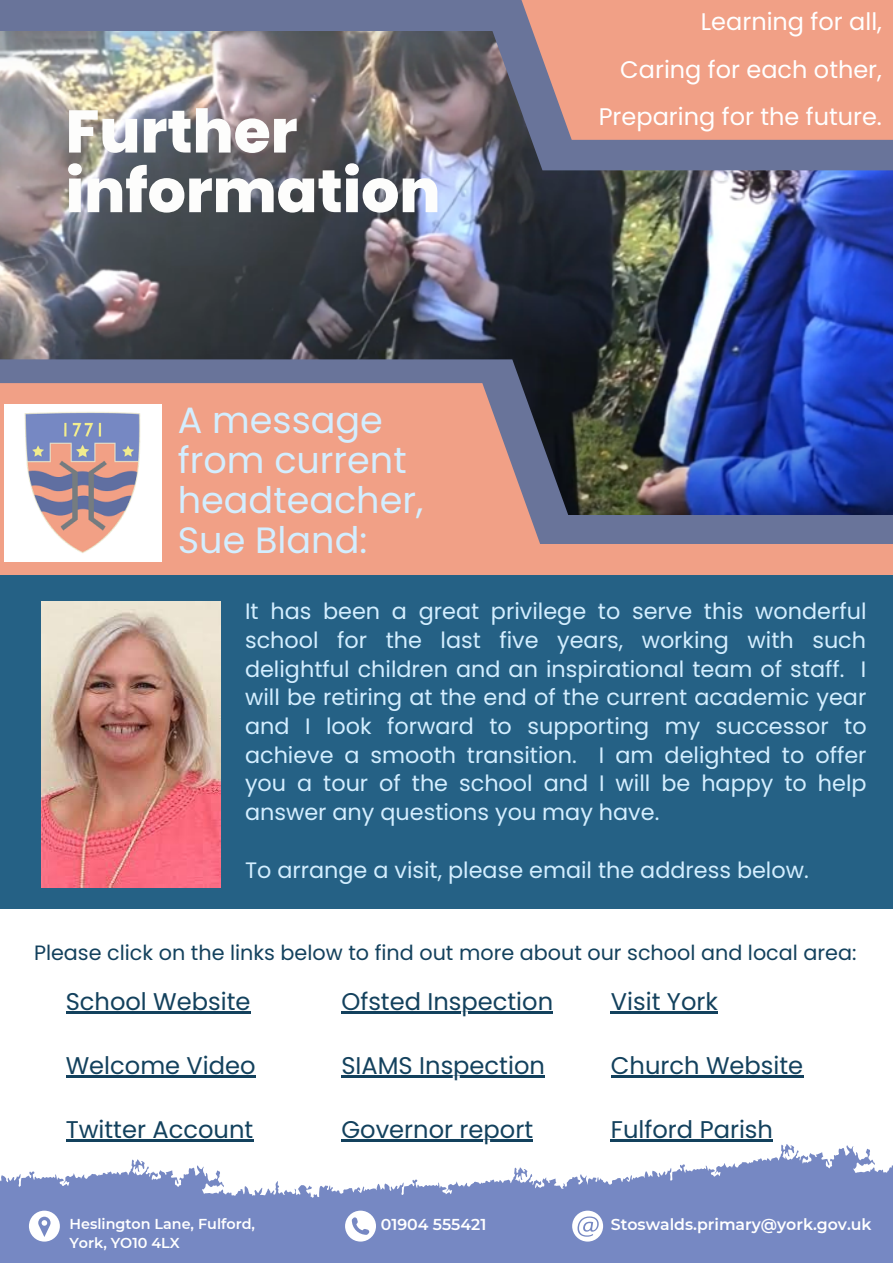
<style>
.page{position:relative;width:893px;height:1263px;background:#fff}
.page>*{position:absolute;margin:0;border:0;box-sizing:border-box;transform-origin:0 0}
.t1{font:800 60px/59.6px "Poppins";color:#fdfdfc}
.t2{font:36.6px/39.9px "Poppins";color:#d3eeff}
.t3{font:24.15px "Poppins";color:#13415d}
.t4{font:24px/47.2px "Poppins";color:#fff;text-align:right}
.t5{font:22.35px/28.7px "Poppins";color:#d3eeff;text-align:justify}
.t6{font:20.7px "Poppins";color:#13415d}
.t7{font:600 15.75px "Montserrat";color:#fff}
.t8{font:600 14.33px "Montserrat";color:#fff}
</style>
<div class="page">
<img style="left:0;top:31px;width:893px;height:484px">
<div style="left:0;top:0;width:574px;height:31px;background:#69749a"></div>
<div style="left:345px;top:515px;width:548px;height:31px;background:#69749a"></div>
<div style="left:0;top:544px;width:893px;height:31px;background:#f1a086"></div>
<svg style="left:478px;top:31px;width:415px;height:139px;background:#636985"></svg>
<svg style="left:518px;top:0;width:375px;height:140px;background:#e69c87"></svg>
<svg style="left:0;top:359px;width:574px;height:156px;background:#515a77"></svg>
<svg style="left:0;top:383px;width:541px;height:161px;background:#e69b86"></svg>
<div style="left:0;top:575px;width:893px;height:334px;background:#225f84"></div>
<img style="left:4px;top:404px;width:158px;height:158px">
<img style="left:42px;top:602px;width:178px;height:285px">
<svg style="left:237px;top:1139px;width:656px;height:124px;fill:#7688c3"></svg>
<svg style="left:0;top:1159px;width:614px;height:104px;fill:#7688c3"></svg>
<svg style="left:345px;top:1210px;width:31px;height:31px"></svg>
<svg style="left:29px;top:1210px;width:31px;height:31px"></svg>
<svg style="left:572px;top:1210px;width:31px;height:31px"></svg>
<hr style="left:66px;top:1011px;width:184px;height:3px;background:#13415d">
<hr style="left:66px;top:1076px;width:190px;height:2px;background:#13415d">
<hr style="left:66px;top:1140px;width:187px;height:2px;background:#13415d">
<hr style="left:341px;top:1011px;width:212px;height:3px;background:#13415d">
<hr style="left:341px;top:1076px;width:204px;height:2px;background:#13415d">
<hr style="left:341px;top:1140px;width:192px;height:2px;background:#13415d">
<hr style="left:611px;top:1011px;width:107px;height:3px;background:#13415d">
<hr style="left:611px;top:1076px;width:192px;height:2px;background:#13415d">
<hr style="left:611px;top:1140px;width:162px;height:2px;background:#13415d">
<h1 class="t1" style="left:66px;top:102px;width:376px">Further information</h1>
<h2 class="t2" style="left:178px;top:400px;width:247px">A message from current headteacher,<br>Sue Bland:</h2>
<p class="t4" style="left:599px;top:-2px;width:285px">Learning for all,<br>Caring for each other,<br>Preparing for the future.</p>
<p class="t5" style="left:245px;top:597px;width:623px">It has been a great privilege to serve this wonderful school for the last five years, working with such delightful children and an inspirational team of staff. I will be retiring at the end of the current academic year and I look forward to supporting my successor to achieve a smooth transition. I am delighted to offer you a tour of the school and I will be happy to help answer any questions you may have.</p>
<p class="t5" style="left:245px;top:855px;width:565px">To arrange a visit, please email the address below.</p>
<p class="t6" style="left:34px;top:938px;width:824px">Please click on the links below to find out more about our school and local area:</p>
<p class="t3" style="left:341px;top:984px;width:213px">Ofsted Inspection</p>
<p class="t3" style="left:341px;top:1048px;width:205px">SIAMS Inspection</p>
<p class="t3" style="left:66px;top:984px;width:186px">School Website</p>
<p class="t3" style="left:611px;top:984px;width:109px">Visit York</p>
<p class="t3" style="left:66px;top:1048px;width:191px">Welcome Video</p>
<p class="t3" style="left:611px;top:1048px;width:194px">Church Website</p>
<p class="t3" style="left:66px;top:1113px;width:189px">Twitter Account</p>
<p class="t3" style="left:341px;top:1113px;width:193px">Governor report</p>
<p class="t3" style="left:611px;top:1113px;width:164px">Fulford Parish</p>
<p class="t8" style="left:69px;top:1215px;width:187px">Heslington Lane, Fulford,</p>
<p class="t7" style="left:381px;top:1215px;width:107px">01904 555421</p>
<p class="t8" style="left:69px;top:1234px;width:112px">York, YO10 4LX</p>
<p class="t7" style="left:611px;top:1215px;width:262px">Stoswalds.primary@york.gov.uk</p>
</div>
